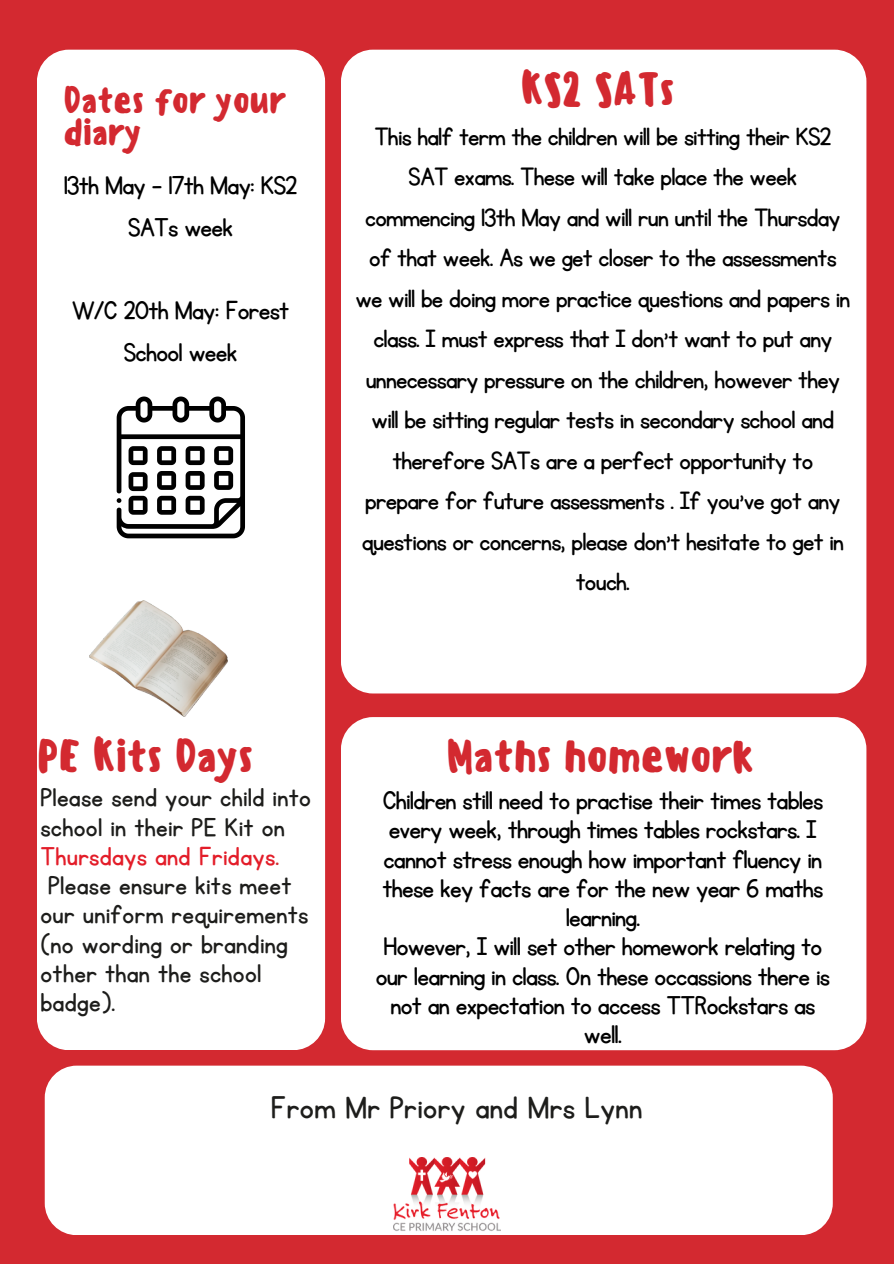
<style>
.page{position:relative;width:894px;height:1264px;background:#fff}
.page>*{position:absolute;margin:0;border:0;box-sizing:border-box;transform-origin:0 0}
.t1{font:500 45px "Sensei";letter-spacing:-.025em;color:#d32930}
.t2{font:500 36.15px/32.5px "Sensei";letter-spacing:-.025em;color:#d32930}
.t3{font:36px "KG Primary Penmanship";letter-spacing:.01em;color:#1d1d1b}
.t4{font:30px/29.2px "KG Primary Penmanship";letter-spacing:-.025em;color:#000;text-align:center}
.t5{font:30px/29.2px "KG Primary Penmanship";letter-spacing:.01em;color:#1d1d1b}
.t6{font:29.25px/40.5px "KG Primary Penmanship";letter-spacing:-.025em;color:#000;text-align:center}
.s1{color:#e31d29}
.s2{color:#d32930}
</style>
<div class="page">
<div style="left:0;top:0;width:893px;height:1263px;background:#d32930"></div>
<div style="left:45px;top:1065px;width:787px;height:170px;background:#fff;border-radius:32px"></div>
<div style="left:341px;top:50px;width:525px;height:643px;background:#fff;border-radius:32px"></div>
<div style="left:37px;top:50px;width:288px;height:1000px;background:#fff;border-radius:32px"></div>
<div style="left:341px;top:717px;width:525px;height:333px;background:#fff;border-radius:32px"></div>
<img style="left:393px;top:1157px;width:107px;height:74px">
<img style="left:89px;top:601px;width:139px;height:116px">
<svg style="left:117px;top:396px;width:128px;height:142px"></svg>
<p class="t2" style="left:63px;top:84px;width:224px">Dates for your diary</p>
<p class="t4" style="left:64px;top:166px;width:235px;line-height:41.7px">13th May - 17th May: KS2<br>SATs week</p>
<h2 class="t4" style="left:72px;top:291px;width:219px;line-height:41.7px">W/C 20th May: Forest<br>School week</h2>
<h1 class="t1" style="left:520px;top:62px;width:157px">KS2 SATs</h1>
<p class="t6" style="left:355px;top:117px;width:496px">This half term the children wil be sitting their KS2<br>SAT exams. These wil take place the week commencing 13th May and wil run until the Thursday of that week. As we get closer to the assessments we wil be doing more practice questions and papers in class. I must express that I don’t want to put any unnecessary pressure on the children, however they wil be sitting regular tests in secondary school and therefore SATs are a perfect opportunity to prepare for future assessments . If you’ve got any questions or concerns, please don’t hesitate to get in touch.</p>
<p class="t1" style="left:37px;top:729px;width:218px">PE Kits Days</p>
<p class="t1" style="left:446px;top:729px;width:310px">Maths homework</p>
<p class="t5" style="left:40px;top:784px;width:272px">Please send your child into school in their PE Kit on<br><span class="s1">Thursdays and Fridays</span><span class="s2">.</span></p>
<h1 class="t5" style="left:40px;top:871px;width:269px">Please ensure kits meet our uniform requirements (no wording or branding other than the school badge).</h1>
<h1 class="t4" style="left:382px;top:786px;width:442px">Children stil need to practise their times tables every week, through times tables rockstars. I cannot stress enough how important fluency in these key facts are for the new year 6 maths learning.</h1>
<p class="t4" style="left:375px;top:932px;width:455px">However, I wil set other homework relating to our learning in class. On these occassions there is not an expectation to access TTRockstars as wel.</p>
<p class="t3" style="left:270px;top:1090px;width:373px">From Mr Priory and Mrs Lynn</p>
</div>
